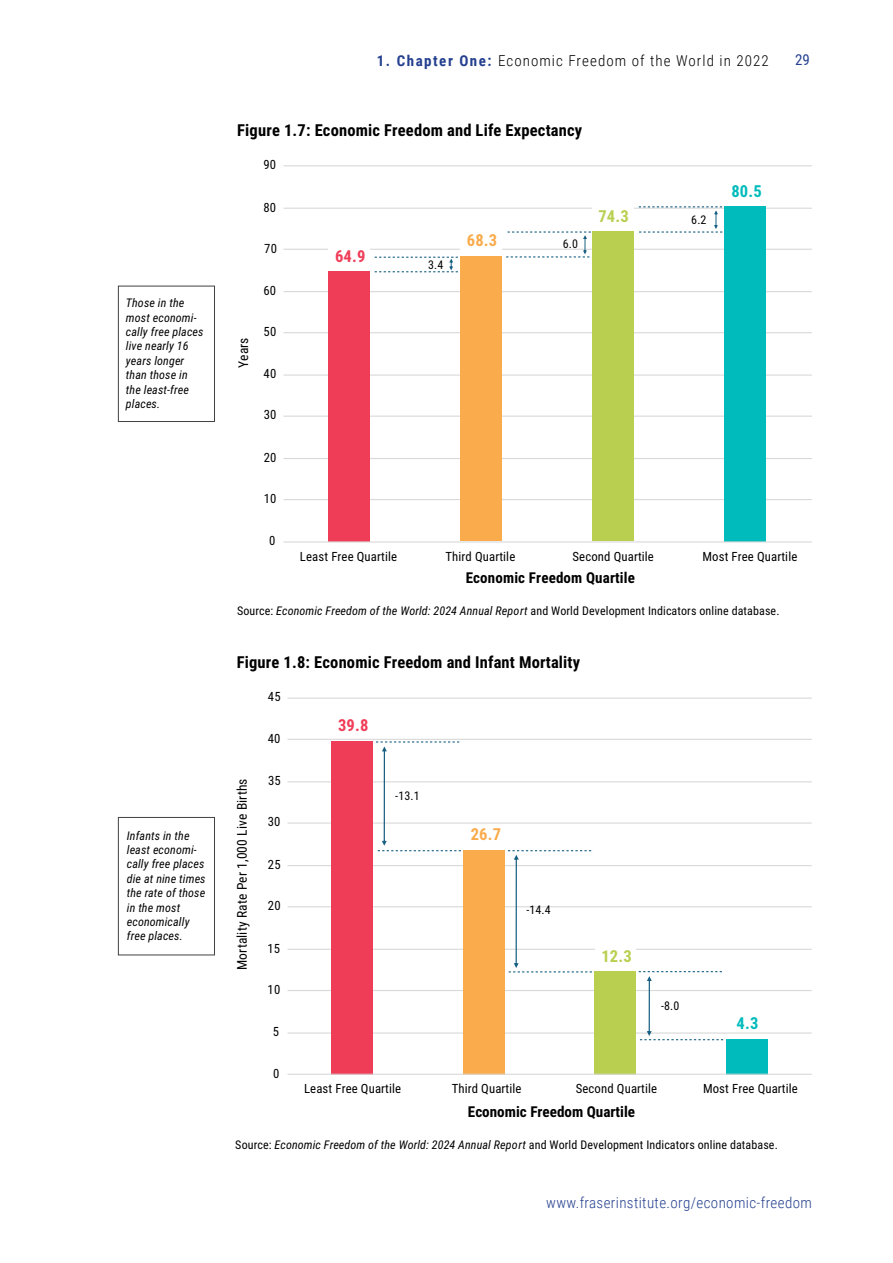
<style>
.page{position:relative;width:893px;height:1263px;background:#fff}
.page>*{position:absolute;margin:0;border:0;box-sizing:border-box;transform-origin:0 0}
.t1{font:700 16.5px "Roboto Condensed";letter-spacing:.01em;color:#000}
.t2{font:700 16.5px "Roboto Condensed";color:#ef3d58}
.t3{font:700 16.5px "Roboto Condensed";color:#faab4b}
.t4{font:700 16.5px "Roboto Condensed";color:#b8cf4f}
.t5{font:700 16.5px "Roboto Condensed";color:#0bb}
.t6{font:700 15px "Roboto Condensed";letter-spacing:.005em;color:#000}
.t7{font:300 15px "Roboto Condensed";letter-spacing:.07em;color:#000}
.t8{font:300 15px "Roboto Condensed";letter-spacing:.025em;color:#25408f}
.t9{font:15px "Roboto Condensed";color:#25408f}
.t10{font:13.5px "Roboto Condensed";letter-spacing:.01em;color:#000}
.t11{font:12.75px "Roboto Condensed";letter-spacing:.01em;color:#000}
.t12{font:12px "Roboto Condensed";letter-spacing:.01em;color:#000}
.t13{font:italic 12px/14.4px "Roboto Condensed";letter-spacing:.01em;color:#000}
.s1{font-weight:700;color:#25408f}
.s2{font-style:italic}
</style>
<div class="page">
<div style="left:118px;top:286px;width:97px;height:136px;border:1px solid #424143"></div>
<hr style="left:283px;top:499px;width:529px;height:1px;background:#dad9d9">
<hr style="left:283px;top:458px;width:529px;height:1px;background:#dad9d9">
<hr style="left:283px;top:416px;width:529px;height:1px;background:#dad9d9">
<hr style="left:283px;top:374px;width:529px;height:2px;background:#dad9d9">
<hr style="left:283px;top:332px;width:529px;height:1px;background:#dad9d9">
<hr style="left:283px;top:291px;width:529px;height:1px;background:#dad9d9">
<hr style="left:283px;top:249px;width:529px;height:1px;background:#dad9d9">
<hr style="left:283px;top:208px;width:529px;height:1px;background:#dad9d9">
<hr style="left:283px;top:165px;width:529px;height:1px;background:#dad9d9">
<div style="left:328px;top:271px;width:42px;height:270px;background:#ef3d58"></div>
<div style="left:460px;top:257px;width:42px;height:284px;background:#faab4b"></div>
<div style="left:592px;top:231px;width:42px;height:310px;background:#b8cf4f"></div>
<div style="left:724px;top:206px;width:42px;height:335px;background:#0bb"></div>
<hr style="left:283px;top:541px;width:529px;height:1px;background:#dad9d9">
<svg style="left:375px;top:257px;width:83px;height:15px"></svg>
<svg style="left:506px;top:231px;width:86px;height:26px"></svg>
<svg style="left:639px;top:206px;width:85px;height:27px"></svg>
<div style="left:328px;top:244px;width:42px;height:22px;background:#fff"></div>
<div style="left:460px;top:230px;width:42px;height:23px;background:#fff"></div>
<div style="left:592px;top:203px;width:42px;height:23px;background:#fff"></div>
<div style="left:118px;top:817px;width:97px;height:138px;border:1px solid #424143"></div>
<hr style="left:288px;top:1032px;width:524px;height:1px;background:#dad9d9">
<hr style="left:288px;top:990px;width:524px;height:1px;background:#dad9d9">
<hr style="left:288px;top:949px;width:524px;height:1px;background:#dad9d9">
<hr style="left:288px;top:906px;width:524px;height:1px;background:#dad9d9">
<hr style="left:288px;top:865px;width:524px;height:1px;background:#dad9d9">
<hr style="left:288px;top:822px;width:524px;height:2px;background:#dad9d9">
<hr style="left:288px;top:781px;width:524px;height:1px;background:#dad9d9">
<hr style="left:288px;top:739px;width:524px;height:1px;background:#dad9d9">
<hr style="left:288px;top:697px;width:524px;height:2px;background:#dad9d9">
<div style="left:332px;top:741px;width:41px;height:334px;background:#ef3d58"></div>
<div style="left:464px;top:850px;width:41px;height:225px;background:#faab4b"></div>
<div style="left:594px;top:971px;width:42px;height:104px;background:#b8cf4f"></div>
<div style="left:726px;top:1039px;width:41px;height:36px;background:#0bb"></div>
<hr style="left:288px;top:1074px;width:524px;height:1px;background:#dad9d9">
<svg style="left:376px;top:741px;width:87px;height:110px"></svg>
<svg style="left:508px;top:850px;width:86px;height:122px"></svg>
<svg style="left:639px;top:971px;width:86px;height:69px"></svg>
<div style="left:595px;top:941px;width:41px;height:25px;background:#fff"></div>
<p class="t13" style="left:126px;top:295px;width:79px">Those in the most economi&shy;cally free places live nearly 16 years longer than those in the least-free places.</p>
<p class="t13" style="left:127px;top:828px;width:80px">Infants in the least economi&shy;cally free places die at nine times the rate of those in the most economically free places.</p>
<p class="t7" style="left:377px;top:50px;width:393px"><span class="s1">1. Chapter One:</span> Economic Freedom of the World in 2022</p>
<p class="t9" style="left:795px;top:49px;width:16px">29</p>
<p class="t1" style="left:237px;top:118px;width:346px">Figure 1.7: Economic Freedom and Life Expectancy</p>
<p class="t10" style="left:234px;top:368px;width:32px;rotate:-90deg">Years</p>
<p class="t11" style="left:264px;top:156px;width:14px">90</p>
<p class="t11" style="left:264px;top:198px;width:14px">80</p>
<p class="t11" style="left:264px;top:239px;width:14px">70</p>
<p class="t11" style="left:263px;top:281px;width:14px">60</p>
<p class="t11" style="left:264px;top:323px;width:14px">50</p>
<p class="t11" style="left:264px;top:365px;width:14px">40</p>
<p class="t11" style="left:264px;top:406px;width:14px">30</p>
<p class="t11" style="left:264px;top:448px;width:14px">20</p>
<p class="t11" style="left:264px;top:489px;width:14px">10</p>
<p class="t11" style="left:269px;top:532px;width:8px">0</p>
<p class="t2" style="left:335px;top:244px;width:32px">64.9</p>
<p class="t12" style="left:428px;top:256px;width:17px">3.4</p>
<p class="t3" style="left:467px;top:229px;width:32px">68.3</p>
<p class="t12" style="left:563px;top:236px;width:17px">6.0</p>
<p class="t4" style="left:598px;top:205px;width:32px">74.3</p>
<p class="t12" style="left:691px;top:211px;width:17px">6.2</p>
<p class="t5" style="left:731px;top:179px;width:32px">80.5</p>
<p class="t11" style="left:300px;top:547px;width:99px">Least Free Quartile</p>
<p class="t11" style="left:445px;top:547px;width:71px">Third Quartile</p>
<p class="t11" style="left:572px;top:547px;width:83px">Second Quartile</p>
<p class="t11" style="left:702px;top:547px;width:96px">Most Free Quartile</p>
<p class="t6" style="left:466px;top:567px;width:171px">Economic Freedom Quartile</p>
<p class="t12" style="left:237px;top:602px;width:544px">Source: <span class="s2">Economic Freedom of the World: 2024 Annual Report</span> and World Development Indicators online database.</p>
<p class="t1" style="left:237px;top:651px;width:345px">Figure 1.8: Economic Freedom and Infant Mortality</p>
<p class="t10" style="left:233px;top:970px;width:193px;rotate:-90deg">Mortality Rate Per 1,000 Live Births</p>
<p class="t11" style="left:268px;top:688px;width:14px">45</p>
<p class="t11" style="left:268px;top:729px;width:14px">40</p>
<p class="t11" style="left:268px;top:772px;width:14px">35</p>
<p class="t11" style="left:268px;top:813px;width:14px">30</p>
<p class="t11" style="left:268px;top:855px;width:14px">25</p>
<p class="t11" style="left:268px;top:897px;width:14px">20</p>
<p class="t11" style="left:268px;top:939px;width:14px">15</p>
<p class="t11" style="left:268px;top:980px;width:14px">10</p>
<p class="t11" style="left:273px;top:1023px;width:8px">5</p>
<p class="t11" style="left:273px;top:1064px;width:8px">0</p>
<p class="t2" style="left:338px;top:713px;width:32px">39.8</p>
<p class="t12" style="left:395px;top:787px;width:26px">-13.1</p>
<p class="t3" style="left:471px;top:823px;width:32px">26.7</p>
<p class="t12" style="left:526px;top:901px;width:26px">-14.4</p>
<p class="t4" style="left:601px;top:944px;width:32px">12.3</p>
<p class="t12" style="left:661px;top:997px;width:20px">-8.0</p>
<p class="t5" style="left:737px;top:1011px;width:23px">4.3</p>
<p class="t11" style="left:304px;top:1079px;width:99px">Least Free Quartile</p>
<p class="t11" style="left:452px;top:1079px;width:71px">Third Quartile</p>
<p class="t11" style="left:576px;top:1079px;width:83px">Second Quartile</p>
<p class="t11" style="left:703px;top:1079px;width:96px">Most Free Quartile</p>
<p class="t6" style="left:468px;top:1101px;width:169px">Economic Freedom Quartile</p>
<p class="t12" style="left:235px;top:1136px;width:544px">Source: <span class="s2">Economic Freedom of the World: 2024 Annual Report</span> and World Development Indicators online database.</p>
<p class="t8" style="left:546px;top:1192px;width:267px">www.fraserinstitute.org/economic-freedom</p>
</div>
